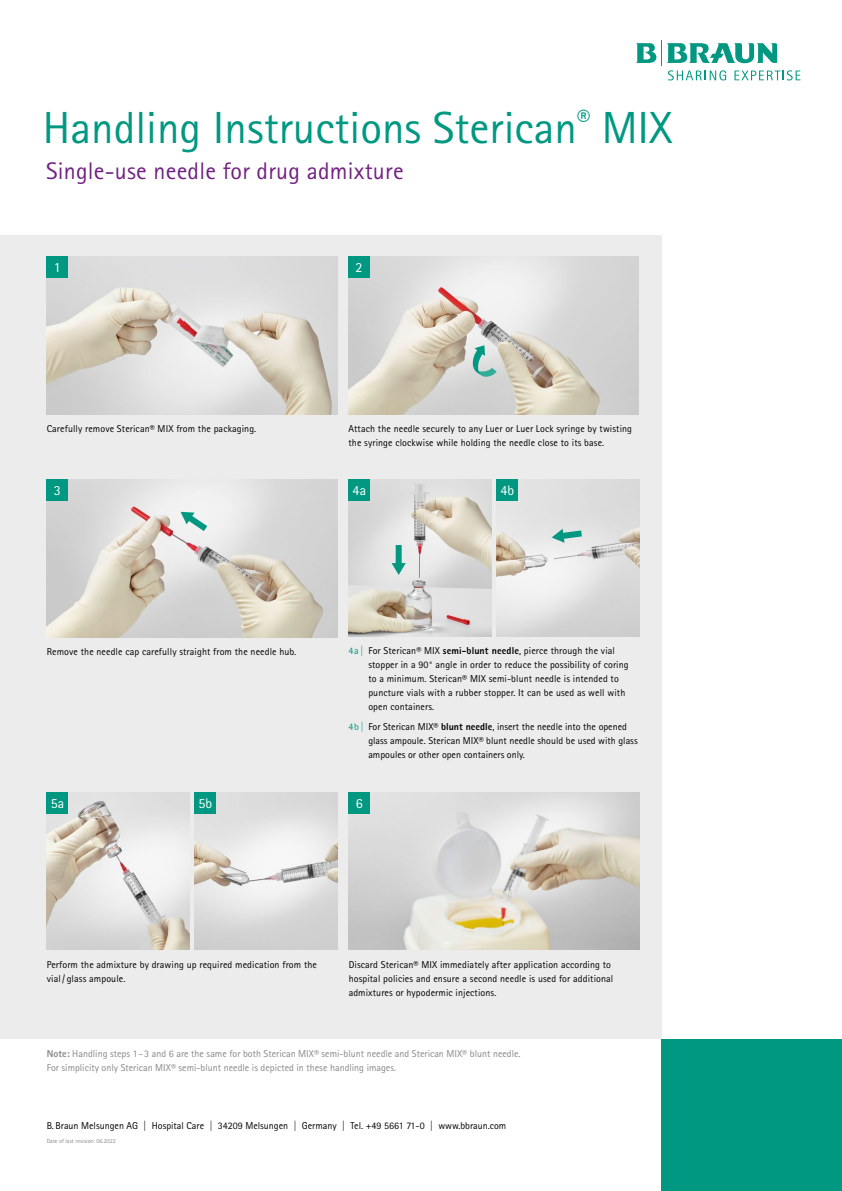
<style>
.page{position:relative;width:842px;height:1191px;background:#fff}
.page>*{position:absolute;margin:0;border:0;box-sizing:border-box;transform-origin:0 0}
.t1{font:45px "Rotis Sans Serif Pro";color:#009881}
.t2{font:24px "Rotis Sans Serif Pro";letter-spacing:.01em;color:#712082}
.t3{font:14px "Rotis Sans Serif Pro";letter-spacing:.01em;color:#fff}
.t4{font:10px/14px "Rotis Sans Serif Pro";letter-spacing:.01em;color:#000}
.t5{font:10px/14px "Rotis Sans Serif Pro";color:#878786}
.t6{font:6px "Rotis Sans Serif Pro";color:#878786}
.s1{color:#009881}
.s2{font-weight:800;color:#009881}
.s3{font-weight:800}
</style>
<div class="page">
<div style="left:0;top:235px;width:661px;height:804px;background:#ececed"></div>
<div style="left:661px;top:1039px;width:181px;height:152px;background:#009881"></div>
<img style="left:47px;top:256px;width:291px;height:158px">
<img style="left:349px;top:256px;width:290px;height:158px">
<img style="left:348px;top:479px;width:143px;height:158px">
<img style="left:497px;top:479px;width:142px;height:158px">
<img style="left:349px;top:792px;width:290px;height:158px">
<svg style="left:471px;top:345px;width:26px;height:33px"></svg>
<img style="left:47px;top:479px;width:291px;height:158px">
<svg style="left:181px;top:512px;width:26px;height:19px"></svg>
<svg style="left:392px;top:545px;width:14px;height:30px"></svg>
<svg style="left:552px;top:529px;width:30px;height:14px"></svg>
<img style="left:47px;top:792px;width:143px;height:158px">
<img style="left:195px;top:792px;width:143px;height:158px">
<div style="left:47px;top:256px;width:21px;height:22px;background:#009881"></div>
<div style="left:47px;top:479px;width:21px;height:21px;background:#009881"></div>
<div style="left:349px;top:479px;width:21px;height:21px;background:#009881"></div>
<div style="left:497px;top:479px;width:21px;height:21px;background:#009881"></div>
<div style="left:348px;top:256px;width:22px;height:22px;background:#009881"></div>
<div style="left:47px;top:792px;width:21px;height:22px;background:#009881"></div>
<div style="left:195px;top:792px;width:21px;height:22px;background:#009881"></div>
<div style="left:349px;top:792px;width:21px;height:22px;background:#009881"></div>
<h1 class="t1" style="left:43px;top:101px;width:631px">Handling Instructions Sterican<sup>®</sup> MIX</h1>
<h2 class="t2" style="left:46px;top:157px;width:359px">Single-use needle for drug admixture</h2>
<h3 class="t3" style="left:54px;top:259px;width:8px">1</h3>
<h3 class="t3" style="left:356px;top:259px;width:8px">2</h3>
<p class="t4" style="left:47px;top:421px;width:211px">Carefully remove Sterican® MIX from the packaging.</p>
<p class="t4" style="left:348px;top:421px;width:285px">Attach the needle securely to any Luer or Luer Lock syringe by twisting the syringe clockwise while holding the needle close to its base.</p>
<h3 class="t3" style="left:54px;top:482px;width:8px">3</h3>
<h3 class="t3" style="left:352px;top:482px;width:15px">4a</h3>
<h3 class="t3" style="left:500px;top:482px;width:15px">4b</h3>
<p class="t4" style="left:47px;top:645px;width:251px">Remove the needle cap carefully straight from the needle hub.</p>
<p class="t4" style="left:368px;top:644px;width:262px;text-indent:-20px"><span class="s1">4a</span> <span class="s2">|</span> For Sterican® MIX <span class="s3">semi-blunt needle</span>, pierce through the vial stopper in a 90° angle in order to reduce the possibility of coring to a minimum. Sterican® MIX semi-blunt needle is intended to puncture vials with a rubber stopper. It can be used as well with open containers.</p>
<p class="t4" style="left:368px;top:720px;width:271px;text-indent:-20px"><span class="s1">4b</span> <span class="s2">|</span> For Sterican MIX® <span class="s3">blunt needle</span>, insert the needle into the opened glass ampoule. Sterican MIX® blunt needle should be used with glass ampoules or other open containers only.</p>
<h3 class="t3" style="left:51px;top:795px;width:15px">5a</h3>
<h3 class="t3" style="left:198px;top:795px;width:15px">5b</h3>
<h3 class="t3" style="left:356px;top:795px;width:8px">6</h3>
<p class="t4" style="left:47px;top:957px;width:272px">Perform the admixture by drawing up required medication from the vial/ glass ampoule.</p>
<p class="t4" style="left:349px;top:957px;width:266px">Discard Sterican® MIX immediately after application according to hospital policies and ensure a second needle is used for additional admixtures or hypodermic injections.</p>
<p class="t5" style="left:47px;top:1046px;width:475px"><span class="s3">Note:</span> Handling steps 1-3 and 6 are the same for both Sterican MIX® semi-blunt needle and Sterican MIX® blunt needle.<br>For simplicity only Sterican MIX® semi-blunt needle is depicted in these handling images.</p>
<p class="t4" style="left:47px;top:1118px;width:461px">B. Braun Melsungen AG | Hospital Care | 34209 Melsungen | Germany | Tel. +49 5661 71-0 | www.bbraun.com</p>
<p class="t6" style="left:47px;top:1137px;width:70px">Date of last revision: 06.2022</p>
</div>
